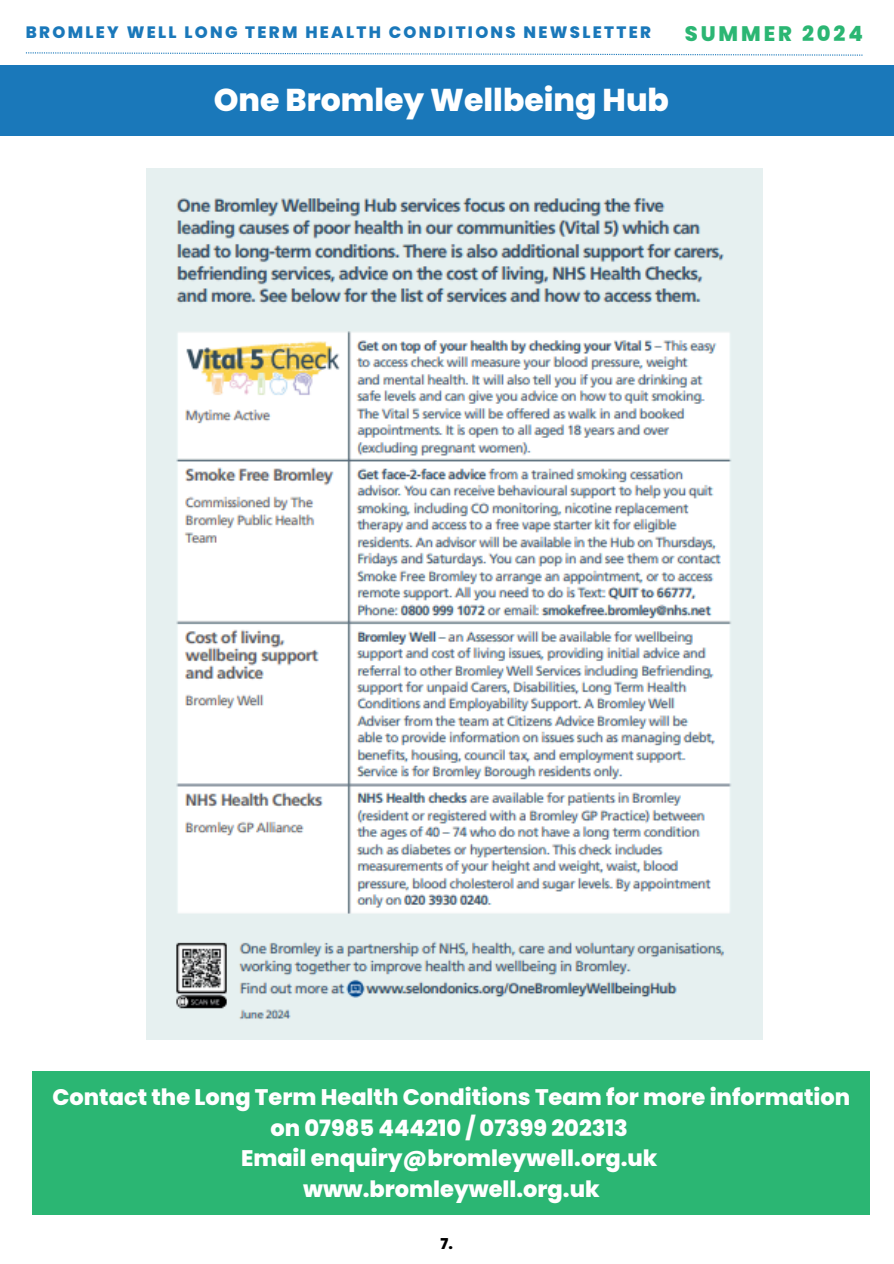
<style>
.page{position:relative;width:894px;height:1264px;background:#fff}
.page>*{position:absolute;margin:0;border:0;box-sizing:border-box;transform-origin:0 0}
.t1{font:800 31.5px "Poppins";color:#fff}
.t2{font:800 22.5px/30.5px "Poppins";color:#fff;text-align:center}
.t3{font:800 21px "Poppins";letter-spacing:.14em;color:#2bb673}
.t4{font:800 16.5px "Poppins";letter-spacing:.14em;color:#1a78ba}
.t5{font:800 15px "Poppins";color:#000}
</style>
<div class="page">
<svg style="left:26px;top:52px;width:836px;height:4px"></svg>
<div style="left:33px;top:1071px;width:836px;height:143px;background:#2bb673"></div>
<div style="left:0;top:65px;width:893px;height:70px;background:#1a78ba"></div>
<img style="left:146px;top:168px;width:615px;height:871px">
<h3 class="t4" style="left:26px;top:21px;width:626px">BROMLEY WELL LONG TERM HEALTH CONDITIONS NEWSLETTER</h3>
<p class="t3" style="left:684px;top:19px;width:180px">SUMMER 2024</p>
<h4 class="t1" style="left:214px;top:78px;width:456px">One Bromley Wellbeing Hub</h4>
<h2 class="t2" style="left:52px;top:1082px;width:799px">Contact the Long Term Health Conditions Team for more information on 07985 444210 / 07399 202313<br>Email enquiry@bromleywell.org.uk<br>www.bromleywell.org.uk</h2>
<p class="t5" style="left:440px;top:1233px;width:14px">7.</p>
</div>
